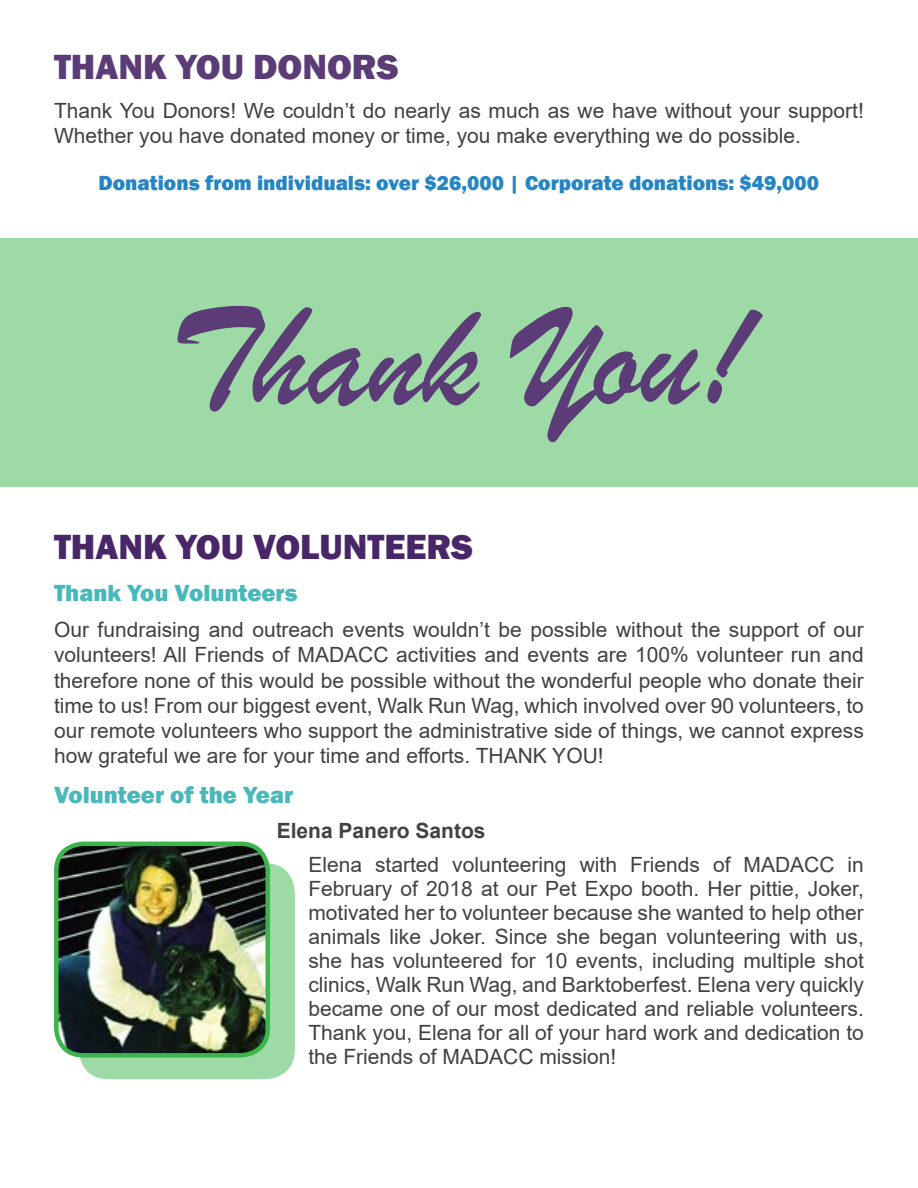
<style>
.page{position:relative;width:918px;height:1188px;background:#fff}
.page>*{position:absolute;margin:0;border:0;box-sizing:border-box;transform-origin:0 0}
.t1{font:150px "Brush Script";color:#5b3c77}
.t2{font:800 36px "Franklin Gothic";color:#492668}
.t3{font:800 36px "Franklin Gothic";color:#5b3c77}
.t4{font:800 24px "Franklin Gothic";color:#48b8ba}
.t5{font:21px/24px "Arial";color:#414042;text-align:justify}
.t6{font:800 21px "Franklin Gothic";color:#2485c4}
.t7{font:700 21px "Arial";color:#414042}
</style>
<div class="page">
<div style="left:0;top:238px;width:918px;height:248px;background:#9ddaa5"></div>
<div style="left:81px;top:865px;width:212px;height:212px;background:#9ddaa5;border-radius:27px"></div>
<div style="left:79px;top:863px;width:216px;height:216px;border:4px solid #3cb54c;border-radius:27px"></div>
<img style="left:56px;top:844px;width:209px;height:209px">
<div style="left:54px;top:842px;width:216px;height:216px;border:4px solid #3cb54c;border-radius:27px"></div>
<h2 class="t3" style="left:54px;top:44px;width:346px">THANK YOU DONORS</h2>
<p class="t5" style="left:54px;top:98px;width:811px;line-height:25.2px">Thank You Donors! We couldn’t do nearly as much as we have without your support!<br>Whether you have donated money or time, you make everything we do possible.</p>
<p class="t6" style="left:99px;top:169px;width:722px">Donations from individuals: over $26,000 | Corporate donations: $49,000</p>
<h1 class="t1" style="left:169px;top:267px;width:582px">Thank You!</h1>
<h2 class="t2" style="left:54px;top:524px;width:421px">THANK YOU VOLUNTEERS</h2>
<p class="t4" style="left:54px;top:578px;width:245px">Thank You Volunteers</p>
<p class="t5" style="left:54px;top:617px;width:811px;line-height:25.2px">Our fundraising and outreach events wouldn’t be possible without the support of our volunteers! All Friends of MADACC activities and events are 100% volunteer run and therefore none of this would be possible without the wonderful people who donate their time to us! From our biggest event, Walk Run Wag, which involved over 90 volunteers, to our remote volunteers who support the administrative side of things, we cannot express how grateful we are for your time and efforts. THANK YOU!</p>
<p class="t4" style="left:54px;top:779px;width:241px">Volunteer of the Year</p>
<p class="t7" style="left:277px;top:815px;width:210px">Elena Panero Santos</p>
<p class="t5" style="left:308px;top:853px;width:557px">Elena started volunteering with Friends of MADACC in February of 2018 at our Pet Expo booth. Her pittie, Joker, motivated her to volunteer because she wanted to help other animals like Joker. Since she began volunteering with us, she has volunteered for 10 events, including multiple shot clinics, Walk Run Wag, and Barktoberfest. Elena very quickly became one of our most dedicated and reliable volunteers.<br>Thank you, Elena for all of your hard work and dedication to the Friends of MADACC mission!</p>
</div>
